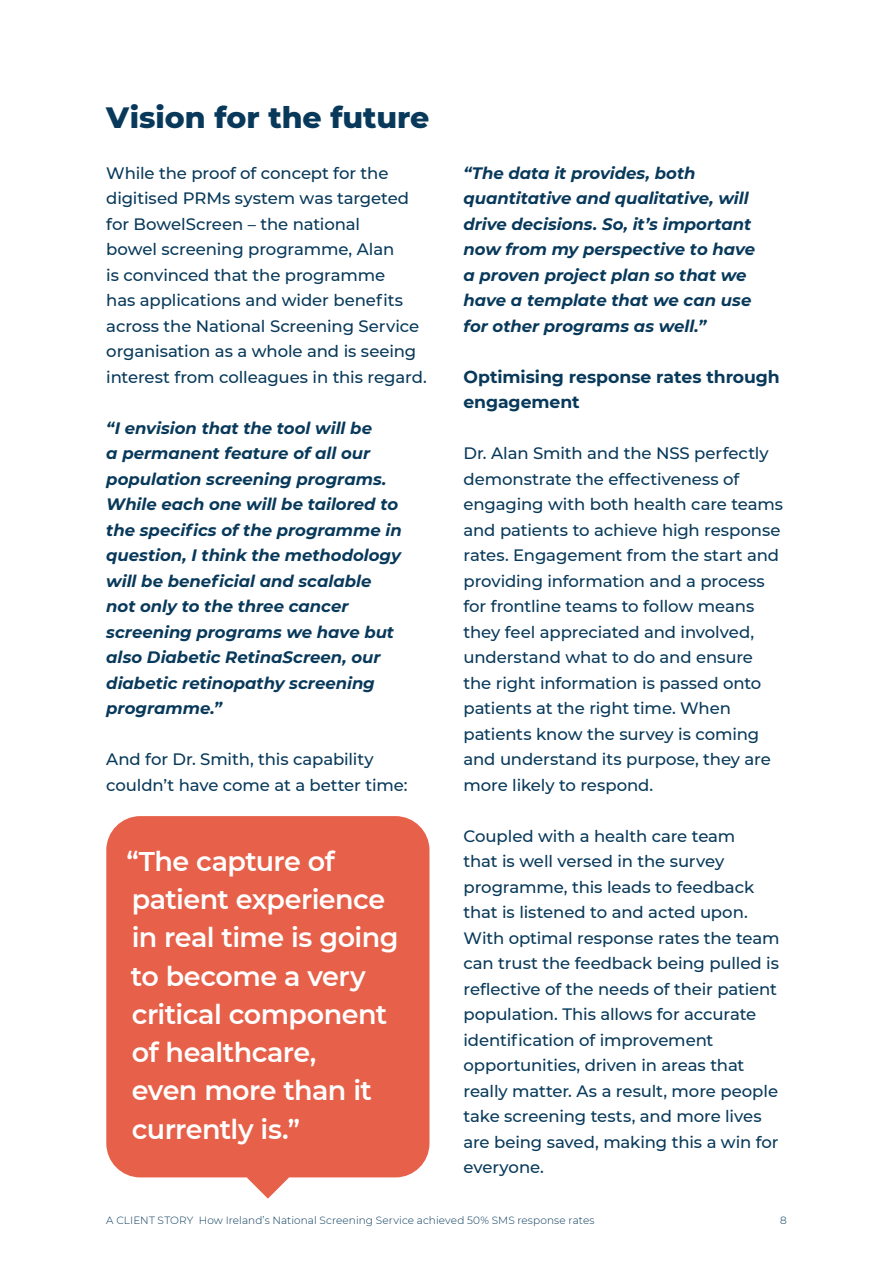
<style>
.page{position:relative;width:893px;height:1263px;background:#fff}
.page>*{position:absolute;margin:0;border:0;box-sizing:border-box;transform-origin:0 0}
.Subtitle{font:800 30px "Montserrat";color:#08395a}
.t1{font:600 27px/38.2px "Montserrat";letter-spacing:-.02em;color:#fff}
.Subheading{font:700 17.25px/25.5px "Montserrat";letter-spacing:-.005em;color:#08395a}
.Body{font:500 16.5px/25.5px "Montserrat";letter-spacing:-.005em;color:#08395a}
.Body_quote{font:italic 700 16.5px/25.5px "Montserrat";color:#08395a}
.t2{font:300 10.5px "Montserrat";letter-spacing:.01em;color:#08395a}
</style>
<div class="page">
<svg style="left:247px;top:1177px;width:42px;height:22px"></svg>
<div style="left:106px;top:816px;width:323px;height:361px;background:#e76049;border-radius:34px"></div>
<p class="Subtitle" style="left:106px;top:95px;width:325px">Vision for the future</p>
<p class="Body" style="left:106px;top:159px;width:322px">While the proof of concept for the digitised PRMs system was targeted for BowelScreen – the national<br>bowel screening programme, Alan<br>is convinced that the programme<br>has applications and wider benefits across the National Screening Service organisation as a whole and is seeing interest from colleagues in this regard.</p>
<p class="Body_quote" style="left:106px;top:414px;width:297px">“I envision that the tool will be<br>a permanent feature of all our population screening programs.<br>While each one will be tailored to the specifics of the programme in question, I think the methodology will be beneficial and scalable not only to the three cancer screening programs we have but also Diabetic RetinaScreen, our diabetic retinopathy screening programme.”</p>
<p class="Body" style="left:106px;top:746px;width:303px">And for Dr. Smith, this capability couldn’t have come at a better time:</p>
<p class="t1" style="left:126px;top:841px;width:274px">“The capture of patient experience in real time is going to become a very critical component of healthcare,<br>even more than it currently is.”</p>
<p class="Body_quote" style="left:463px;top:159px;width:293px">“The data it provides, both quantitative and qualitative, will drive decisions. So, it’s important now from my perspective to have a proven project plan so that we have a template that we can use for other programs as well.”</p>
<p class="Subheading" style="left:463px;top:363px;width:318px">Optimising response rates through engagement</p>
<p class="Body" style="left:463px;top:440px;width:321px">Dr. Alan Smith and the NSS perfectly demonstrate the effectiveness of engaging with both health care teams and patients to achieve high response rates. Engagement from the start and providing information and a process for frontline teams to follow means they feel appreciated and involved, understand what to do and ensure the right information is passed onto patients at the right time. When patients know the survey is coming and understand its purpose, they are more likely to respond.</p>
<p class="Body" style="left:463px;top:822px;width:318px">Coupled with a health care team<br>that is well versed in the survey programme, this leads to feedback that is listened to and acted upon.<br>With optimal response rates the team can trust the feedback being pulled is reflective of the needs of their patient population. This allows for accurate identification of improvement opportunities, driven in areas that really matter. As a result, more people take screening tests, and more lives are being saved, making this a win for everyone.</p>
<p class="t2" style="left:106px;top:1213px;width:490px">A CLIENT STORY How Ireland’s National Screening Service achieved 50% SMS response rates</p>
<p class="t2" style="left:780px;top:1213px;width:8px">8</p>
</div>
